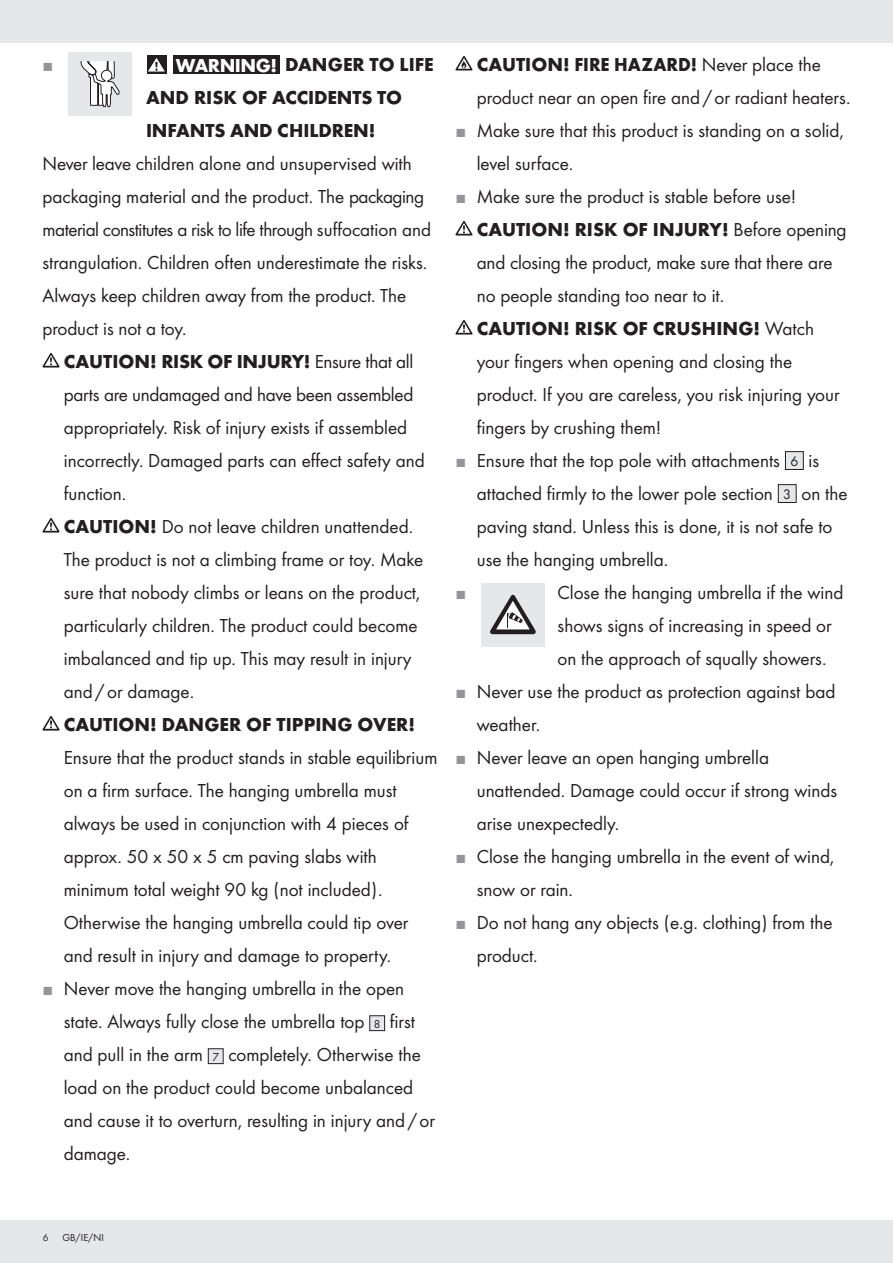
<style>
.page{position:relative;width:893px;height:1263px;background:#fff}
.page>*{position:absolute;margin:0;border:0;box-sizing:border-box;transform-origin:0 0}
.GB_Fließtext{font:19.5px/33px "Futura Boo";color:#231f20}
.GB_Fließtext-2{font:700 19.5px/33px "Futura";letter-spacing:-.01em;color:#231f20}
.DE_Fließtext{font:700 19.5px "Futura";letter-spacing:-.005em;color:#231f20}
.GB_Fließtext-3{font:19.5px "European Pi Three";color:#939598}
.t1{font:14.4px "Futura Boo";color:#231f20}
.t2{font:12px "Futura Boo";color:#231f20}
.t3{font:10.5px "Futura Boo";color:#231f20}
.s1{color:#fff}
.s2{font-family:"Futura";font-weight:700}
.s3{font-family:"European Pi Three";color:#939598}
</style>
<div class="page">
<div style="left:0;top:1220px;width:893px;height:43px;background:#e6e7e9"></div>
<div style="left:0;top:0;width:893px;height:43px;background:#e6e7e9"></div>
<div style="left:68px;top:52px;width:64px;height:64px;background:#e6e7e9"></div>
<svg style="left:80px;top:61px;width:40px;height:46px"></svg>
<div style="left:147px;top:55px;width:20px;height:19px;background:#231f20"></div>
<svg style="left:148px;top:58px;width:17px;height:14px"></svg>
<div style="left:174px;top:55px;width:106px;height:19px;background:#231f20"></div>
<svg style="left:43px;top:353px;width:17px;height:15px"></svg>
<svg style="left:43px;top:518px;width:17px;height:14px"></svg>
<svg style="left:43px;top:716px;width:17px;height:14px"></svg>
<div style="left:370px;top:1016px;width:15px;height:15px;background:#e6e7e9"></div>
<div style="left:369px;top:1015px;width:16px;height:16px;border:1px solid #231f20"></div>
<div style="left:208px;top:1049px;width:15px;height:15px;background:#e6e7e9"></div>
<div style="left:208px;top:1048px;width:16px;height:16px;border:1px solid #231f20"></div>
<svg style="left:455px;top:56px;width:17px;height:15px"></svg>
<svg style="left:455px;top:221px;width:17px;height:15px"></svg>
<svg style="left:455px;top:320px;width:17px;height:14px"></svg>
<div style="left:785px;top:452px;width:18px;height:17px;background:#e6e7e9"></div>
<div style="left:785px;top:451px;width:19px;height:19px;border:1px solid #231f20"></div>
<div style="left:778px;top:485px;width:18px;height:17px;background:#e6e7e9"></div>
<div style="left:778px;top:484px;width:19px;height:19px;border:1px solid #231f20"></div>
<div style="left:481px;top:583px;width:64px;height:63px;background:#e6e7e9"></div>
<svg style="left:490px;top:595px;width:46px;height:39px"></svg>
<p class="GB_Fließtext-3" style="left:43px;top:51px;width:12px">J</p>
<p class="DE_Fließtext" style="left:176px;top:50px;width:259px"><span class="s1">WARNING!</span> DANGER TO LIFE</p>
<p class="GB_Fließtext-2" style="left:146px;top:79px;width:257px">AND RISK OF ACCIDENTS TO<br>INFANTS AND CHILDREN!</p>
<p class="GB_Fließtext" style="left:43px;top:145px;width:390px">Never leave children alone and unsupervised with packaging material and the product. The packaging material constitutes a risk to life through suffocation and strangulation. Children often underestimate the risks.<br>Always keep children away from the product. The product is not a toy.</p>
<p class="GB_Fließtext" style="left:64px;top:343px;width:362px"><span class="s2">CAUTION! RISK OF INJURY!</span> Ensure that all parts are undamaged and have been assembled appropriately. Risk of injury exists if assembled incorrectly. Damaged parts can effect safety and function.</p>
<p class="GB_Fließtext" style="left:64px;top:508px;width:361px"><span class="s2">CAUTION!</span> Do not leave children unattended.<br>The product is not a climbing frame or toy. Make sure that nobody climbs or leans on the product, particularly children. The product could become imbalanced and tip up. This may result in injury and/or damage.</p>
<p class="GB_Fließtext" style="left:64px;top:706px;width:375px"><span class="s2">CAUTION! DANGER OF TIPPING OVER!<br></span>Ensure that the product stands in stable equilibrium on a firm surface. The hanging umbrella must always be used in conjunction with 4 pieces of approx. 50 x 50 x 5 cm paving slabs with minimum total weight 90 kg (not included).<br>Otherwise the hanging umbrella could tip over and result in injury and damage to property.</p>
<p class="GB_Fließtext" style="left:64px;top:970px;width:342px;text-indent:-21px"><span class="s3">J</span> Never move the hanging umbrella in the open state. Always fully close the umbrella top</p>
<p class="t2" style="left:374px;top:1015px;width:8px">8</p>
<p class="GB_Fließtext" style="left:390px;top:1003px;width:27px">first</p>
<p class="GB_Fließtext" style="left:64px;top:1036px;width:141px">and pull in the arm</p>
<p class="t2" style="left:212px;top:1048px;width:8px">7</p>
<p class="GB_Fließtext" style="left:64px;top:1036px;width:373px;text-indent:165px">completely. Otherwise the load on the product could become unbalanced and cause it to overturn, resulting in injury and/or damage.</p>
<p class="GB_Fließtext" style="left:477px;top:46px;width:375px"><span class="s2">CAUTION! FIRE HAZARD!</span> Never place the product near an open fire and/or radiant heaters.</p>
<p class="GB_Fließtext" style="left:477px;top:112px;width:368px;text-indent:-21px"><span class="s3">J</span> Make sure that this product is standing on a solid, level surface.</p>
<p class="GB_Fließtext" style="left:455px;top:178px;width:342px"><span class="s3">J</span> Make sure the product is stable before use!</p>
<p class="GB_Fließtext" style="left:477px;top:211px;width:371px"><span class="s2">CAUTION! RISK OF INJURY!</span> Before opening and closing the product, make sure that there are no people standing too near to it.</p>
<p class="GB_Fließtext" style="left:477px;top:310px;width:364px"><span class="s2">CAUTION! RISK OF CRUSHING!</span> Watch your fingers when opening and closing the product. If you are careless, you risk injuring your fingers by crushing them!</p>
<p class="GB_Fließtext" style="left:455px;top:442px;width:326px"><span class="s3">J</span> Ensure that the top pole with attachments</p>
<p class="t1" style="left:790px;top:451px;width:9px">6</p>
<p class="GB_Fließtext" style="left:809px;top:442px;width:12px">is</p>
<p class="GB_Fließtext" style="left:477px;top:475px;width:298px">attached firmly to the lower pole section</p>
<p class="t1" style="left:783px;top:484px;width:9px">3</p>
<p class="GB_Fließtext" style="left:477px;top:475px;width:372px;text-indent:325px">on the paving stand. Unless this is done, it is not safe to use the hanging umbrella.</p>
<p class="GB_Fließtext-3" style="left:455px;top:579px;width:12px">J</p>
<p class="GB_Fließtext" style="left:557px;top:574px;width:287px">Close the hanging umbrella if the wind shows signs of increasing in speed or on the approach of squally showers.</p>
<p class="GB_Fließtext" style="left:477px;top:673px;width:360px;text-indent:-21px"><span class="s3">J</span> Never use the product as protection against bad weather.</p>
<p class="GB_Fließtext" style="left:477px;top:739px;width:362px;text-indent:-21px"><span class="s3">J</span> Never leave an open hanging umbrella unattended. Damage could occur if strong winds arise unexpectedly.</p>
<p class="GB_Fließtext" style="left:477px;top:838px;width:359px;text-indent:-21px"><span class="s3">J</span> Close the hanging umbrella in the event of wind, snow or rain.</p>
<p class="GB_Fließtext" style="left:477px;top:904px;width:357px;text-indent:-21px"><span class="s3">J</span> Do not hang any objects (e.g. clothing) from the product.</p>
<p class="t3" style="left:43px;top:1230px;width:7px">6</p>
<p class="t3" style="left:62px;top:1230px;width:43px">GB/IE/NI</p>
</div>
